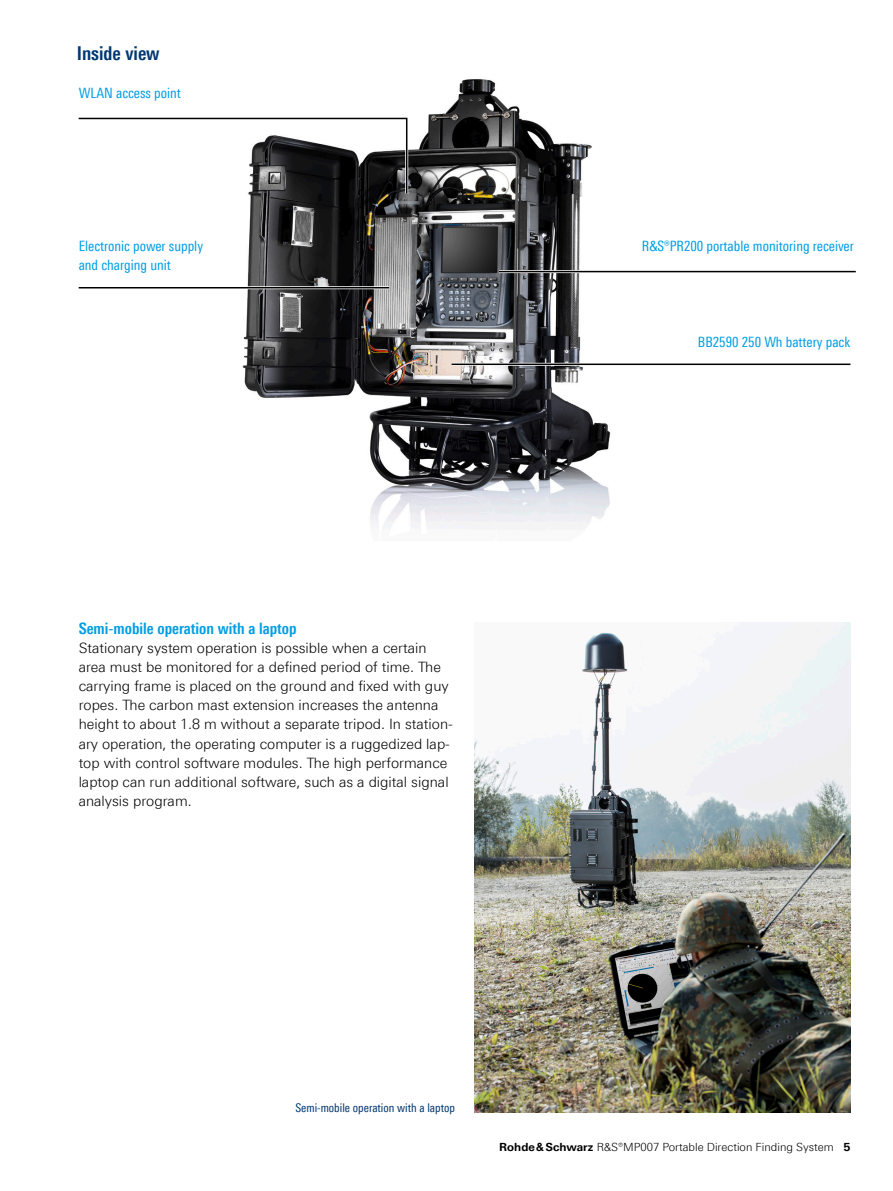
<style>
.page{position:relative;width:893px;height:1191px;background:#fff}
.page>*{position:absolute;margin:0;border:0;box-sizing:border-box;transform-origin:0 0}
.Grafik_Tabelle_Übers{font:700 19.2px "Linotype Univers 620 Cn";color:#003872}
.Absatzfett_cyan{font:700 15.75px "Linotype Univers 620 Cn";color:#009ee3}
.Haupttext_ohne_Absta{font:300 14.25px/19.2px "Linotype Univers 330";color:#000}
.Grafiktext_9_5_pt_cy{font:14.25px/19.2px "Linotype Univers 420 Cn";color:#009ee3}
.Bildunterschrift_rec{font:12px "Linotype Univers 420 Cn";color:#003872}
.t1{font:300 11.25px "Linotype Univers 330";color:#000}
.s1{font-family:"Linotype Univers 630";font-weight:700}
</style>
<div class="page">
<img style="left:242px;top:79px;width:369px;height:451px">
<svg style="left:78px;top:115px;width:332px;height:81px"></svg>
<hr style="left:499px;top:270px;width:357px;height:3px;background:#fff">
<hr style="left:499px;top:271px;width:357px;height:1px;background:#000">
<hr style="left:79px;top:286px;width:310px;height:3px;background:#fff">
<hr style="left:79px;top:287px;width:310px;height:1px;background:#000">
<hr style="left:452px;top:363px;width:398px;height:3px;background:#fff">
<hr style="left:452px;top:363px;width:398px;height:2px;background:#000">
<img style="left:474px;top:622px;width:376px;height:490px">
<p class="Grafik_Tabelle_Übers" style="left:77px;top:41px;width:84px">Inside view</p>
<p class="Grafiktext_9_5_pt_cy" style="left:79px;top:83px;width:104px">WLAN access point</p>
<p class="Grafiktext_9_5_pt_cy" style="left:79px;top:236px;width:126px">Electronic power supply and charging unit</p>
<p class="Grafiktext_9_5_pt_cy" style="left:642px;top:236px;width:214px">¸PR200 portable monitoring receiver</p>
<p class="Absatzfett_cyan" style="left:79px;top:619px;width:219px">Semi-mobile operation with a laptop</p>
<p class="Haupttext_ohne_Absta" style="left:79px;top:638px;width:376px">Stationary system operation is possible when a certain area must be monitored for a defined period of time. The carrying frame is placed on the ground and fixed with guy ropes. The carbon mast extension increases the antenna height to about 1.8 m without a separate tripod. In station&shy;ary operation, the operating computer is a ruggedized lap&shy;top with control software modules. The high performance laptop can run additional software, such as a digital signal analysis program.</p>
<p class="Grafiktext_9_5_pt_cy" style="left:698px;top:332px;width:154px">BB2590 250 Wh battery pack</p>
<p class="Bildunterschrift_rec" style="left:295px;top:1101px;width:161px">Semi-mobile operation with a laptop</p>
<p class="t1" style="left:499px;top:1140px;width:353px"><span class="s1">Rohde&amp;Schwarz</span> R&amp;S®MP007 Portable Direction Finding System <span class="s1">5</span></p>
</div>
